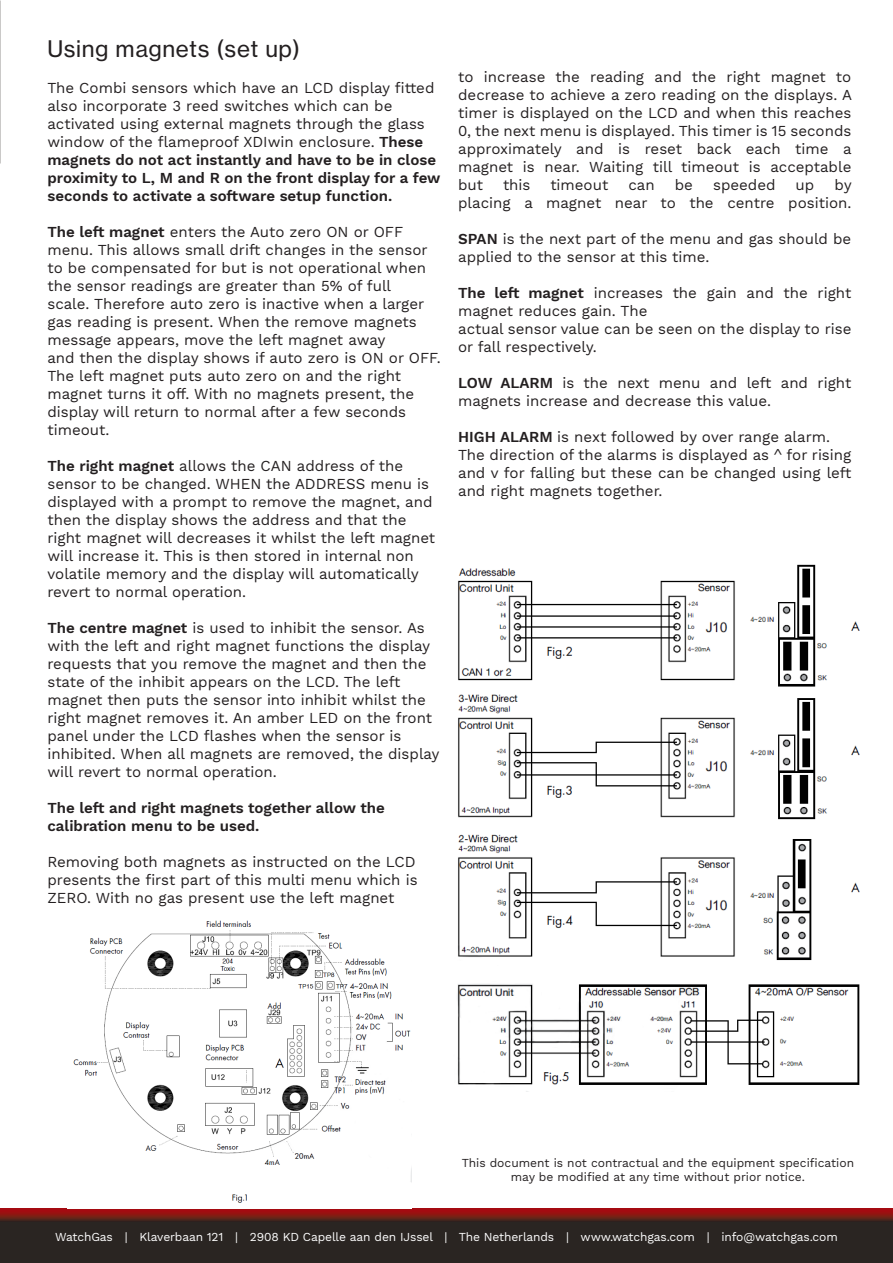
<style>
.page{position:relative;width:893px;height:1263px;background:#fff}
.page>*{position:absolute;margin:0;border:0;box-sizing:border-box;transform-origin:0 0}
.t1{font:22.5px "N Haas Grotesk TX Pro 55 Rg";letter-spacing:.025em;color:#231f20}
.t2{font:15px/18px "Work Sans";color:#231f20}
.t3{font:600 15px/18px "Work Sans";color:#231f20}
.t4{font:12px "Work Sans";letter-spacing:-.01em;color:#fff}
.t5{font:12px/14.4px "Work Sans";color:#231f20;text-align:center}
.s1{font-weight:600}
</style>
<div class="page">
<div style="left:0;top:1209px;width:893px;height:54px;background:#2a2522"></div>
<svg style="left:0;top:1209px;width:893px;height:12px;background:#7f1814"></svg>
<img style="left:73px;top:920px;width:338px;height:283px">
<img style="left:457px;top:564px;width:403px;height:521px">
<p class="t1" style="left:47px;top:35px;width:254px">Using magnets (set up)</p>
<p class="t2" style="left:47px;top:79px;width:395px">The Combi sensors which have an LCD display fitted also incorporate 3 reed switches which can be activated using external magnets through the glass window of the flameproof XDIwin enclosure. <span class="s1">These magnets do not act instantly and have to be in close proximity to L, M and R on the front display for a few seconds to activate a software setup function.</span></p>
<p class="t2" style="left:47px;top:223px;width:382px"><span class="s1">The left magnet</span> enters the Auto zero ON or OFF menu. This allows small drift changes in the sensor to be compensated for but is not operational when the sensor readings are greater than 5% of full</p>
<p class="t2" style="left:47px;top:295px;width:378px">scale. Therefore auto zero is inactive when a larger gas reading is present. When the remove magnets message appears, move the left magnet away</p>
<p class="t2" style="left:47px;top:349px;width:395px">and then the display shows if auto zero is ON or OFF.</p>
<p class="t2" style="left:47px;top:367px;width:368px">The left magnet puts auto zero on and the right magnet turns it off. With no magnets present, the display will return to normal after a few seconds timeout.</p>
<p class="t2" style="left:47px;top:457px;width:389px"><span class="s1">The right magnet</span> allows the CAN address of the sensor to be changed. WHEN the ADDRESS menu is displayed with a prompt to remove the magnet, and then the display shows the address and that the right magnet will decreases it whilst the left magnet will increase it. This is then stored in internal non volatile memory and the display will automatically revert to normal operation.</p>
<p class="t2" style="left:47px;top:619px;width:394px"><span class="s1">The centre magnet</span> is used to inhibit the sensor. As with the left and right magnet functions the display requests that you remove the magnet and then the state of the inhibit appears on the LCD. The left magnet then puts the sensor into inhibit whilst the right magnet removes it. An amber LED on the front panel under the LCD flashes when the sensor is inhibited. When all magnets are removed, the display will revert to normal operation.</p>
<p class="t3" style="left:47px;top:799px;width:339px">The left and right magnets together allow the calibration menu to be used.</p>
<p class="t2" style="left:47px;top:853px;width:372px">Removing both magnets as instructed on the LCD presents the first part of this multi menu which is<br>ZERO. With no gas present use the left magnet</p>
<p class="t2" style="left:458px;top:69px;width:395px;text-align:justify">to increase the reading and the right magnet to decrease to achieve a zero reading on the displays. A timer is displayed on the LCD and when this reaches 0, the next menu is displayed. This timer is 15 seconds</p>
<p class="t2" style="left:458px;top:141px;width:395px;text-align:justify">approximately and is reset back each time a magnet is near. Waiting till timeout is acceptable but</p>
<p class="t2" style="left:458px;top:177px;width:395px;text-align:right">by<br>placing a magnet near to the centre position.</p>
<p class="t2" style="left:458px;top:231px;width:395px"><span class="s1">SPAN</span> is the next part of the menu and gas should be applied to the sensor at this time.</p>
<p class="t2" style="left:458px;top:285px;width:395px"><span class="s1">The left magnet</span> increases the gain and the right magnet reduces gain. The</p>
<p class="t2" style="left:458px;top:321px;width:395px">actual sensor value can be seen on the display to rise or fall respectively.</p>
<p class="t2" style="left:458px;top:375px;width:395px"><span class="s1">LOW ALARM</span> is the next menu and left and right magnets increase and decrease this value.</p>
<p class="t2" style="left:458px;top:429px;width:373px"><span class="s1">HIGH ALARM</span> is next followed by over range alarm.</p>
<p class="t2" style="left:458px;top:447px;width:395px;text-align:justify">The direction of the alarms is displayed as ^ for rising and v for falling but these can be changed using left and right magnets together.</p>
<p class="t2" style="left:503px;top:177px;width:29px">this</p>
<p class="t2" style="left:550px;top:177px;width:59px">timeout</p>
<p class="t2" style="left:628px;top:177px;width:28px">can</p>
<p class="t2" style="left:675px;top:177px;width:20px">be</p>
<p class="t2" style="left:713px;top:177px;width:64px">speeded</p>
<p class="t2" style="left:796px;top:177px;width:20px">up</p>
<p class="t5" style="left:462px;top:1156px;width:394px">This document is not contractual and the equipment specification may be modified at any time without prior notice.</p>
<p class="t4" style="left:55px;top:1229px;width:784px">WatchGas | Klaverbaan 121 | 2908 KD Capelle aan den IJssel | The Netherlands | www.watchgas.com | info@watchgas.com</p>
</div>
